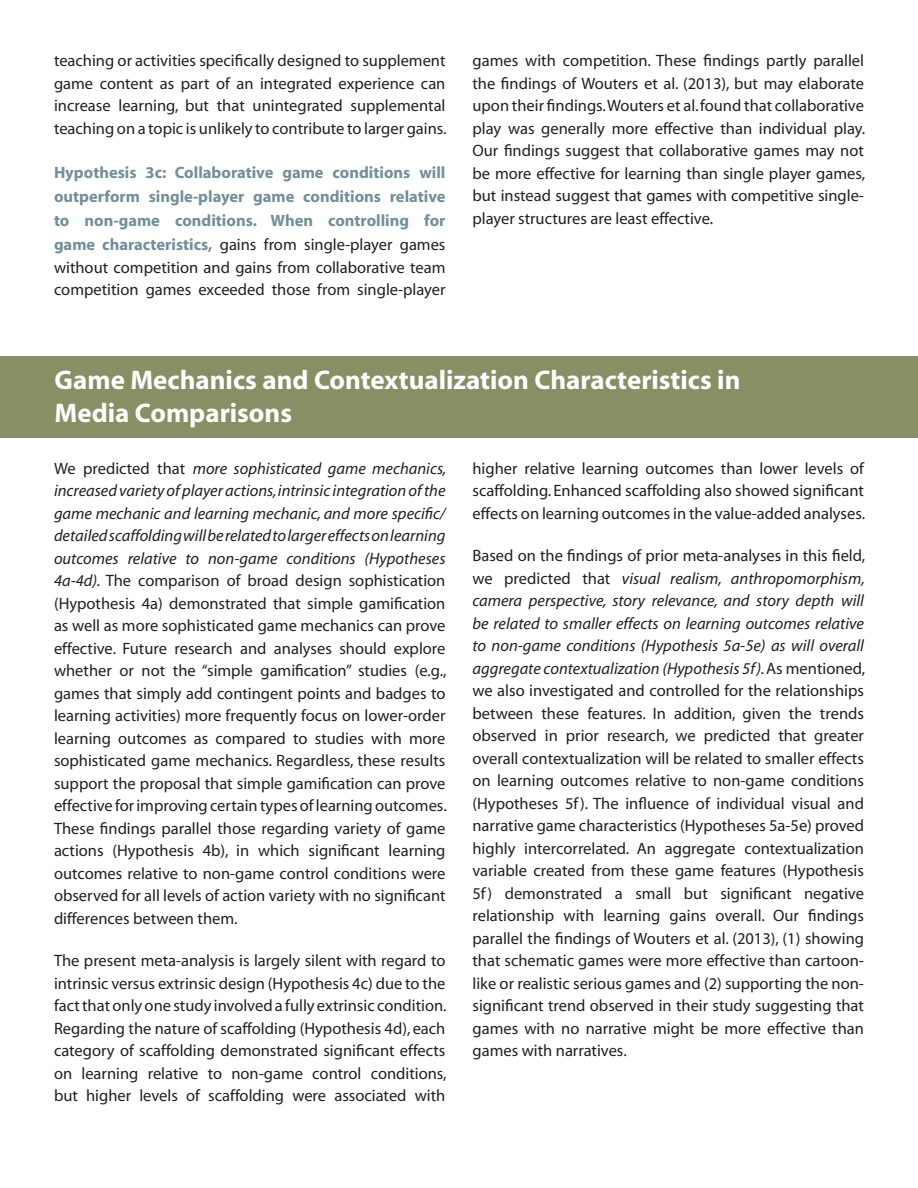
<style>
.page{position:relative;width:918px;height:1188px;background:#fff}
.page>*{position:absolute;margin:0;border:0;box-sizing:border-box;transform-origin:0 0}
.heading_2{font:700 27px/33px "Myriad";color:#fff}
.body{font:16.5px/22.5px "Myriad";color:#231f20;text-align:justify}
.body-2{font:700 16.5px/24px "Myriad";color:#738e99;text-align:justify}
.s1{font-weight:400;color:#231f20}
.s2{font-style:italic}
</style>
<div class="page">
<div style="left:0;top:356px;width:918px;height:81px;background:#898e65"></div>
<p class="body" style="left:54px;top:50px;width:394px">teaching or activities specifically designed to supplement game content as part of an integrated experience can increase learning, but that unintegrated supplemental teaching on a topic is unlikely to contribute to larger gains.</p>
<p class="body-2" style="left:54px;top:161px;width:393px">Hypothesis 3c: Collaborative game conditions will outperform single-player game conditions relative to non-game conditions. When controlling for game characteristics, <span class="s1">gains from single-player games</span></p>
<p class="body" style="left:54px;top:257px;width:393px">without competition and gains from collaborative team competition games exceeded those from single-player</p>
<p class="body" style="left:472px;top:50px;width:394px">games with competition. These findings partly parallel the findings of Wouters et al. (2013), but may elaborate upon their findings.Wouters et al. found that collaborative play was generally more effective than individual play.<br>Our findings suggest that collaborative games may not be more effective for learning than single player games, but instead suggest that games with competitive single&shy;player structures are least effective.</p>
<p class="heading_2" style="left:55px;top:364px;width:687px">Game Mechanics and Contextualization Characteristics in<br>Media Comparisons</p>
<p class="body" style="left:54px;top:458px;width:394px">We predicted that <span class="s2">more sophisticated game mechanics, increased variety of player actions, intrinsic integration of the game mechanic and learning mechanic, and more specific/ detailed scaffolding will be related to larger effects on learning outcomes relative to non-game conditions (Hypotheses 4a-4d).</span> The comparison of broad design sophistication (Hypothesis 4a) demonstrated that simple gamification as well as more sophisticated game mechanics can prove effective. Future research and analyses should explore whether or not the “simple gamification” studies (e.g., games that simply add contingent points and badges to learning activities) more frequently focus on lower-order learning outcomes as compared to studies with more sophisticated game mechanics. Regardless, these results support the proposal that simple gamification can prove effective for improving certain types of learning outcomes.<br>These findings parallel those regarding variety of game actions (Hypothesis 4b), in which significant learning outcomes relative to non-game control conditions were observed for all levels of action variety with no significant differences between them.</p>
<p class="body" style="left:54px;top:950px;width:394px">The present meta-analysis is largely silent with regard to intrinsic versus extrinsic design (Hypothesis 4c) due to the fact that only one study involved a fully extrinsic condition.<br>Regarding the nature of scaffolding (Hypothesis 4d), each category of scaffolding demonstrated significant effects on learning relative to non-game control conditions, but higher levels of scaffolding were associated with</p>
<p class="body" style="left:472px;top:458px;width:394px">higher relative learning outcomes than lower levels of scaffolding. Enhanced scaffolding also showed significant effects on learning outcomes in the value-added analyses.</p>
<p class="body" style="left:472px;top:545px;width:394px">Based on the findings of prior meta-analyses in this field, we predicted that <span class="s2">visual realism, anthropomorphism, camera perspective, story relevance, and story depth will be related to smaller effects on learning outcomes relative to non-game conditions (Hypothesis 5a-5e) as will overall aggregate contextualization (Hypothesis 5f).</span> As mentioned, we also investigated and controlled for the relationships between these features. In addition, given the trends observed in prior research, we predicted that greater overall contextualization will be related to smaller effects on learning outcomes relative to non-game conditions (Hypotheses 5f). The influence of individual visual and narrative game characteristics (Hypotheses 5a-5e) proved highly intercorrelated. An aggregate contextualization variable created from these game features (Hypothesis 5f) demonstrated a small but significant negative relationship with learning gains overall. Our findings parallel the findings of Wouters et al. (2013), (1) showing that schematic games were more effective than cartoon&shy;like or realistic serious games and (2) supporting the non&shy;significant trend observed in their study suggesting that games with no narrative might be more effective than games with narratives.</p>
</div>
